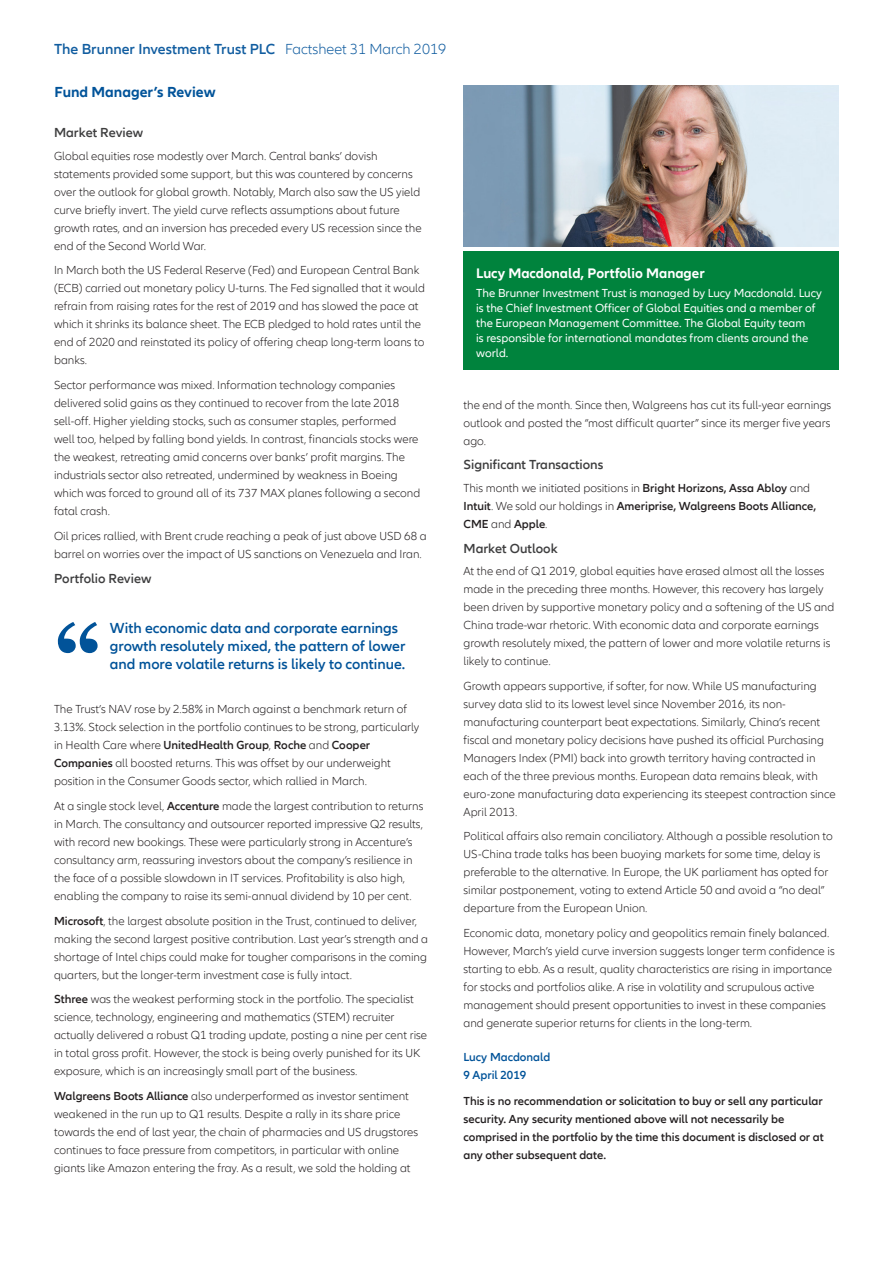
<style>
.page{position:relative;width:893px;height:1263px;background:#fff}
.page>*{position:absolute;margin:0;border:0;box-sizing:border-box;transform-origin:0 0}
.t1{font:600 15px/18px "Allianz Neo";color:#015399}
.t2{font:600 15px "Allianz Neo";color:#115da0}
.t3{font:700 15px "Allianz Neo";color:#015399}
.t4{font:700 14.25px "Allianz Neo";color:#fff}
.t5{font:600 13.5px "Allianz Neo";color:#3e3e3f}
.t6{font:300 12px/18px "Allianz Neo";color:#231f20}
.t7{font:600 12px/18px "Allianz Neo";color:#231f20}
.t8{font:12px/15px "Allianz Neo";color:#fff}
.t9{font:600 12px/18px "Allianz Neo";color:#015399}
.s1{font-weight:300}
.s2{font-weight:600}
</style>
<div class="page">
<svg style="left:58px;top:622px;width:40px;height:31px"></svg>
<img style="left:463px;top:85px;width:376px;height:162px">
<div style="left:463px;top:251px;width:376px;height:119px;background:#00833d"></div>
<p class="t2" style="left:54px;top:40px;width:394px">The Brunner Investment Trust PLC <span class="s1">Factsheet 31 March 2019</span></p>
<p class="t3" style="left:55px;top:83px;width:163px">Fund Manager’s Review</p>
<p class="t5" style="left:54px;top:125px;width:91px">Market Review</p>
<p class="t6" style="left:54px;top:147px;width:369px">Global equities rose modestly over March. Central banks’ dovish statements provided some support, but this was countered by concerns over the outlook for global growth. Notably, March also saw the US yield curve briefly invert. The yield curve reflects assumptions about future growth rates, and an inversion has preceded every US recession since the end of the Second World War.</p>
<p class="t6" style="left:54px;top:262px;width:372px">In March both the US Federal Reserve (Fed) and European Central Bank (ECB) carried out monetary policy U-turns. The Fed signalled that it would refrain from raising rates for the rest of 2019 and has slowed the pace at which it shrinks its balance sheet. The ECB pledged to hold rates until the end of 2020 and reinstated its policy of offering cheap long-term loans to banks.</p>
<p class="t6" style="left:54px;top:376px;width:368px">Sector performance was mixed. Information technology companies delivered solid gains as they continued to recover from the late 2018 sell-off. Higher yielding stocks, such as consumer staples, performed<br>well too, helped by falling bond yields. In contrast, financials stocks were the weakest, retreating amid concerns over banks’ profit margins. The industrials sector also retreated, undermined by weakness in Boeing which was forced to ground all of its 737 MAX planes following a second fatal crash.</p>
<p class="t6" style="left:54px;top:527px;width:374px">Oil prices rallied, with Brent crude reaching a peak of just above USD 68 a barrel on worries over the impact of US sanctions on Venezuela and Iran.</p>
<p class="t5" style="left:54px;top:570px;width:99px">Portfolio Review</p>
<p class="t1" style="left:110px;top:619px;width:297px">With economic data and corporate earnings growth resolutely mixed, the pattern of lower and more volatile returns is likely to continue.</p>
<p class="t6" style="left:54px;top:700px;width:367px">The Trust’s NAV rose by 2.58% in March against a benchmark return of 3.13%. Stock selection in the portfolio continues to be strong, particularly in Health Care where <span class="s2">UnitedHealth Group</span>, <span class="s2">Roche</span> and <span class="s2">Cooper Companies</span> all boosted returns. This was offset by our underweight position in the Consumer Goods sector, which rallied in March.</p>
<p class="t6" style="left:54px;top:797px;width:371px">At a single stock level, <span class="s2">Accenture</span> made the largest contribution to returns in March. The consultancy and outsourcer reported impressive Q2 results, with record new bookings. These were particularly strong in Accenture’s consultancy arm, reassuring investors about the company’s resilience in the face of a possible slowdown in IT services. Profitability is also high, enabling the company to raise its semi-annual dividend by 10 per cent.</p>
<p class="t6" style="left:54px;top:912px;width:376px"><span class="s2">Microsoft</span>, the largest absolute position in the Trust, continued to deliver, making the second largest positive contribution. Last year’s strength and a shortage of Intel chips could make for tougher comparisons in the coming quarters, but the longer-term investment case is fully intact.</p>
<p class="t6" style="left:54px;top:991px;width:375px"><span class="s2">Sthree</span> was the weakest performing stock in the portfolio. The specialist science, technology, engineering and mathematics (STEM) recruiter actually delivered a robust Q1 trading update, posting a nine per cent rise in total gross profit. However, the stock is being overly punished for its UK exposure, which is an increasingly small part of the business.</p>
<p class="t6" style="left:54px;top:1087px;width:366px"><span class="s2">Walgreens Boots Alliance</span> also underperformed as investor sentiment weakened in the run up to Q1 results. Despite a rally in its share price towards the end of last year, the chain of pharmacies and US drugstores continues to face pressure from competitors, in particular with online giants like Amazon entering the fray. As a result, we sold the holding at</p>
<p class="t4" style="left:476px;top:265px;width:230px">Lucy Macdonald, Portfolio Manager</p>
<p class="t8" style="left:476px;top:286px;width:347px">The Brunner Investment Trust is managed by Lucy Macdonald. Lucy is the Chief Investment Officer of Global Equities and a member of the European Management Committee. The Global Equity team<br>is responsible for international mandates from clients around the world.</p>
<p class="t6" style="left:463px;top:396px;width:369px;text-align:justify">the end of the month. Since then, Walgreens has cut its full-year earnings outlook and posted the “most difficult quarter” since its merger five years ago.</p>
<p class="t5" style="left:463px;top:457px;width:141px">Significant Transactions</p>
<p class="t7" style="left:463px;top:479px;width:354px"><span class="s1">This month we initiated positions in</span> Bright Horizons, Assa Abloy <span class="s1">and<br></span>Intuit<span class="s1">. We sold our holdings in</span> Ameriprise, Walgreens Boots Alliance,<br>CME <span class="s1">and</span> Apple<span class="s1">.</span></p>
<p class="t5" style="left:463px;top:540px;width:96px">Market Outlook</p>
<p class="t6" style="left:463px;top:562px;width:372px">At the end of Q1 2019, global equities have erased almost all the losses made in the preceding three months. However, this recovery has largely been driven by supportive monetary policy and a softening of the US and China trade-war rhetoric. With economic data and corporate earnings growth resolutely mixed, the pattern of lower and more volatile returns is likely to continue.</p>
<p class="t6" style="left:463px;top:677px;width:374px">Growth appears supportive, if softer, for now. While US manufacturing survey data slid to its lowest level since November 2016, its non&shy;manufacturing counterpart beat expectations. Similarly, China’s recent fiscal and monetary policy decisions have pushed its official Purchasing Managers Index (PMI) back into growth territory having contracted in each of the three previous months. European data remains bleak, with euro-zone manufacturing data experiencing its steepest contraction since April 2013.</p>
<p class="t6" style="left:463px;top:828px;width:371px">Political affairs also remain conciliatory. Although a possible resolution to US-China trade talks has been buoying markets for some time, delay is preferable to the alternative. In Europe, the UK parliament has opted for similar postponement, voting to extend Article 50 and avoid a “no deal” departure from the European Union.</p>
<p class="t6" style="left:463px;top:924px;width:373px">Economic data, monetary policy and geopolitics remain finely balanced.<br>However, March’s yield curve inversion suggests longer term confidence is starting to ebb. As a result, quality characteristics are rising in importance for stocks and portfolios alike. A rise in volatility and scrupulous active management should present opportunities to invest in these companies and generate superior returns for clients in the long-term.</p>
<p class="t9" style="left:463px;top:1048px;width:88px">Lucy Macdonald<br>9 April 2019</p>
<p class="t7" style="left:463px;top:1092px;width:362px">This is no recommendation or solicitation to buy or sell any particular security. Any security mentioned above will not necessarily be comprised in the portfolio by the time this document is disclosed or at any other subsequent date.</p>
</div>
